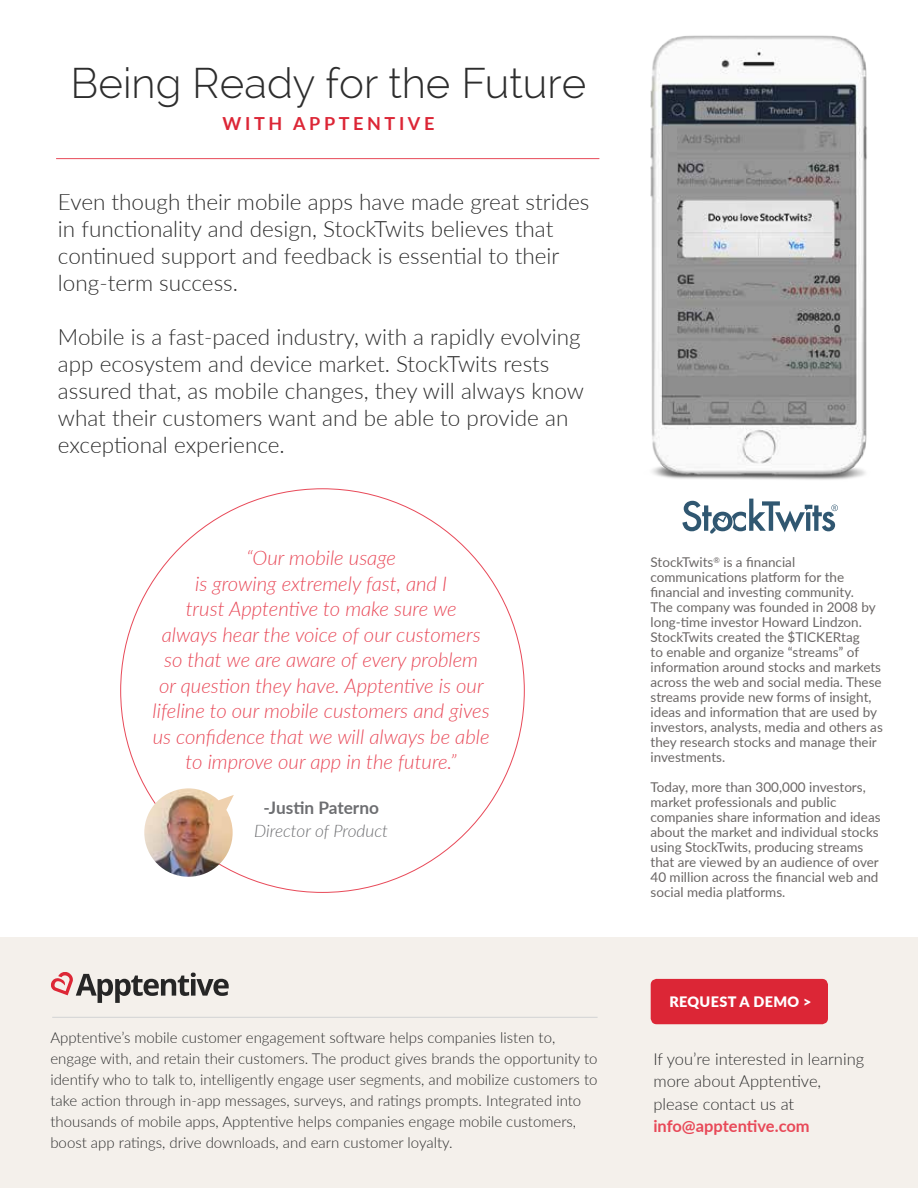
<style>
.page{position:relative;width:918px;height:1188px;background:#fff}
.page>*{position:absolute;margin:0;border:0;box-sizing:border-box;transform-origin:0 0}
.t1{font:300 42px "Raleway";color:#2d2d2d}
.t2{font:300 22.5px/27px "Lato";color:#2d2d2d}
.t3{font:italic 300 20.25px/25.5px "Lato";color:#e84958;text-align:center}
.t4{font:700 18px "Lato";letter-spacing:.2em;color:#dc2636}
.t5{font:italic 300 17.25px "Lato";color:#6d6e71}
.t6{font:700 17.25px "Lato";color:#6d6e71}
.t7{font:300 16.5px/22.5px "Lato";color:#2d2d2d}
.t8{font:700 16.5px "Lato";letter-spacing:-.005em;color:#e84958}
.t9{font:300 15px/21px "Lato";color:#2d2d2d}
.t10{font:900 14.4px "Lato";letter-spacing:.025em;color:#fff}
.t11{font:13.5px/15px "Lato";color:#6b6766}
</style>
<div class="page">
<div style="left:0;top:938px;width:918px;height:250px;background:#f4f0eb"></div>
<svg style="left:51px;top:972px;width:178px;height:31px"></svg>
<img style="left:650px;top:35px;width:217px;height:464px">
<img style="left:144px;top:788px;width:90px;height:89px">
<div style="left:651px;top:979px;width:177px;height:45px;background:#dc2636;border-radius:6px"></div>
<svg style="left:682px;top:499px;width:156px;height:35px"></svg>
<hr style="left:56px;top:158px;width:543px;height:1px;background:#e84958">
<hr style="left:52px;top:1017px;width:546px;height:1px;background:#d1d3d4">
<h1 class="t1" style="left:71px;top:58px;width:517px">Being Ready for the Future</h1>
<h3 class="t4" style="left:223px;top:110px;width:213px">WITH APPTENTIVE</h3>
<h2 class="t2" style="left:58px;top:187px;width:533px">Even though their mobile apps have made great strides in functionality and design, StockTwits believes that continued support and feedback is essential to their long-term success.</h2>
<p class="t2" style="left:58px;top:322px;width:528px">Mobile is a fast-paced industry, with a rapidly evolving app ecosystem and device market. StockTwits rests assured that, as mobile changes, they will always know what their customers want and be able to provide an exceptional experience.</p>
<p class="t3" style="left:153px;top:545px;width:339px">“Our mobile usage<br>is growing extremely fast, and I<br>trust Apptentive to make sure we<br>always hear the voice of our customers so that we are aware of every problem<br>or question they have. Apptentive is our lifeline to our mobile customers and gives us confidence that we will always be able to improve our app in the future.”</p>
<p class="t6" style="left:263px;top:795px;width:117px">-Justin Paterno</p>
<p class="t5" style="left:254px;top:819px;width:135px">Director of Product</p>
<p class="t9" style="left:50px;top:1027px;width:549px">Apptentive’s mobile customer engagement software helps companies listen to, engage with, and retain their customers. The product gives brands the opportunity to identify who to talk to, intelligently engage user segments, and mobilize customers to take action through in-app messages, surveys, and ratings prompts. Integrated into thousands of mobile apps, Apptentive helps companies engage mobile customers, boost app ratings, drive downloads, and earn customer loyalty.</p>
<p class="t11" style="left:651px;top:554px;width:234px">StockTwits<sup>®</sup> is a financial communications platform for the financial and investing community.<br>The company was founded in 2008 by long-time investor Howard Lindzon.<br>StockTwits created the $TICKERtag<br>to enable and organize “streams” of information around stocks and markets across the web and social media. These streams provide new forms of insight, ideas and information that are used by investors, analysts, media and others as they research stocks and manage their investments.</p>
<p class="t11" style="left:651px;top:779px;width:232px">Today, more than 300,000 investors, market professionals and public companies share information and ideas about the market and individual stocks using StockTwits, producing streams that are viewed by an audience of over 40 million across the financial web and social media platforms.</p>
<p class="t10" style="left:669px;top:991px;width:144px">REQUEST A DEMO &gt;</p>
<p class="t7" style="left:653px;top:1047px;width:212px">If you’re interested in learning more about Apptentive, please contact us at</p>
<p class="t8" style="left:653px;top:1114px;width:158px">info@apptentive.com</p>
</div>
